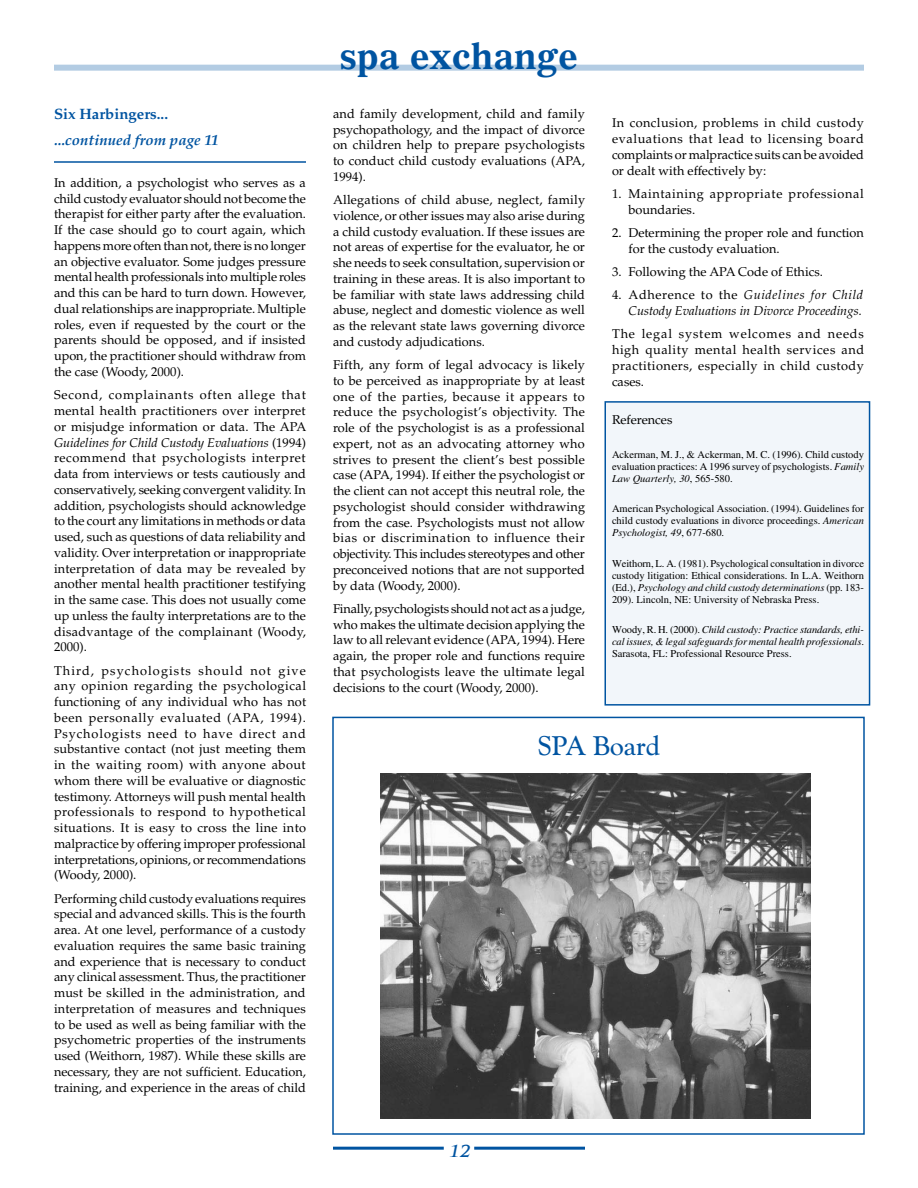
<style>
.page{position:relative;width:918px;height:1188px;background:#fff}
.page>*{position:absolute;margin:0;border:0;box-sizing:border-box;transform-origin:0 0}
.t1{font:700 36px "Gazette LH";color:#0054a1}
.t2{font:27px "Goudy Catalogue BT";color:#0054a1}
.t3{font:18px "Gazette Italic SWFTE";color:#0054a1}
.t4{font:italic 700 15px "Palatino";color:#0054a1}
.t5{font:700 15px "Palatino";color:#0054a1}
.t6{font:12.75px/15.8px "Palatino";color:#000;text-align:justify}
.t7{font:italic 12.75px/15.8px "Palatino";color:#000;text-align:right}
.t8{font:12.75px/15.8px "Palatino";letter-spacing:.045em;color:#000}
.t9{font:10.5px/12px "Times";color:#000;text-align:justify}
.t10{font:italic 10.5px/12px "Times";letter-spacing:-.01em;color:#000;text-align:justify}
.s1{font-style:italic}
.s2{font-style:normal}
</style>
<div class="page">
<div style="left:54px;top:65px;width:810px;height:6px;background:#b3cce3"></div>
<hr style="left:333px;top:1147px;width:111px;height:3px;background:#0054a1">
<hr style="left:474px;top:1147px;width:111px;height:3px;background:#0054a1">
<div style="left:605px;top:402px;width:265px;height:303px;background:#f2f6fa"></div>
<div style="left:604px;top:401px;width:266px;height:305px;border:2px solid #0054a1"></div>
<hr style="left:54px;top:161px;width:252px;height:2px;background:#0054a1">
<img style="left:380px;top:773px;width:431px;height:346px">
<p class="t5" style="left:54px;top:105px;width:116px">Six Harbingers...</p>
<p class="t4" style="left:54px;top:131px;width:166px">...continued from page 11</p>
<p class="t6" style="left:54px;top:175px;width:254px">In addition, a psychologist who serves as a child custody evaluator should not become the therapist for either party after the evaluation.<br>If the case should go to court again, which happens more often than not, there is no longer an objective evaluator. Some judges pressure mental health professionals into multiple roles and this can be hard to turn down. However, dual relationships are inappropriate. Multiple roles, even if requested by the court or the parents should be opposed, and if insisted upon, the practitioner should withdraw from the case (Woody, 2000).</p>
<p class="t6" style="left:54px;top:387px;width:254px">Second, complainants often allege that mental health practitioners over interpret or misjudge information or data. The APA <span class="s1">Guidelines for Child Custody Evaluations</span> (1994) recommend that psychologists interpret data from interviews or tests cautiously and conservatively, seeking convergent validity. In addition, psychologists should acknowledge to the court any limitations in methods or data used, such as questions of data reliability and validity. Over interpretation or inappropriate interpretation of data may be revealed by another mental health practitioner testifying in the same case. This does not usually come up unless the faulty interpretations are to the disadvantage of the complainant (Woody, 2000).</p>
<p class="t6" style="left:54px;top:663px;width:254px">Third, psychologists should not give any opinion regarding the psychological functioning of any individual who has not been personally evaluated (APA, 1994).<br>Psychologists need to have direct and substantive contact (not just meeting them in the waiting room) with anyone about whom there will be evaluative or diagnostic testimony. Attorneys will push mental health professionals to respond to hypothetical situations. It is easy to cross the line into malpractice by offering improper professional interpretations, opinions, or recommendations (Woody, 2000).</p>
<p class="t6" style="left:54px;top:891px;width:254px">Performing child custody evaluations requires special and advanced skills. This is the fourth area. At one level, performance of a custody evaluation requires the same basic training and experience that is necessary to conduct any clinical assessment. Thus, the practitioner must be skilled in the administration, and interpretation of measures and techniques to be used as well as being familiar with the psychometric properties of the instruments used (Weithorn, 1987). While these skills are necessary, they are not sufficient. Education, training, and experience in the areas of child</p>
<h1 class="t1" style="left:340px;top:34px;width:240px">spa exchange</h1>
<p class="t6" style="left:333px;top:106px;width:254px">and family development, child and family psychopathology, and the impact of divorce on children help to prepare psychologists to conduct child custody evaluations (APA, 1994).</p>
<p class="t6" style="left:333px;top:192px;width:254px">Allegations of child abuse, neglect, family violence, or other issues may also arise during a child custody evaluation. If these issues are not areas of expertise for the evaluator, he or she needs to seek consultation, supervision or training in these areas. It is also important to be familiar with state laws addressing child abuse, neglect and domestic violence as well as the relevant state laws governing divorce and custody adjudications.</p>
<p class="t6" style="left:333px;top:357px;width:254px">Fifth, any form of legal advocacy is likely to be perceived as inappropriate by at least one of the parties, because it appears to reduce the psychologist’s objectivity. The role of the psychologist is as a professional expert, not as an advocating attorney who strives to present the client’s best possible case (APA, 1994). If either the psychologist or the client can not accept this neutral role, the psychologist should consider withdrawing from the case. Psychologists must not allow bias or discrimination to influence their objectivity. This includes stereotypes and other preconceived notions that are not supported by data (Woody, 2000).</p>
<p class="t6" style="left:333px;top:601px;width:254px">Finally, psychologists should not act as a judge, who makes the ultimate decision applying the law to all relevant evidence (APA, 1994). Here again, the proper role and functions require that psychologists leave the ultimate legal decisions to the court (Woody, 2000).</p>
<p class="t6" style="left:612px;top:115px;width:253px">In conclusion, problems in child custody evaluations that lead to licensing board complaints or malpractice suits can be avoided or dealt with effectively by:</p>
<p class="t8" style="left:628px;top:186px;width:237px;text-indent:-16px">1. Maintaining appropriate professional boundaries.</p>
<p class="t6" style="left:628px;top:225px;width:237px;text-indent:-16px">2. Determining the proper role and function for the custody evaluation.</p>
<p class="t6" style="left:612px;top:264px;width:213px">3. Following the APA Code of Ethics.</p>
<p class="t7" style="left:612px;top:287px;width:253px"><span class="s2">4. Adherence to the</span> Guidelines for Child<br>Custody Evaluations in Divorce Proceedings.</p>
<p class="t6" style="left:612px;top:326px;width:254px">The legal system welcomes and needs high quality mental health services and practitioners, especially in child custody cases.</p>
<p class="t6" style="left:612px;top:412px;width:62px">References</p>
<p class="t9" style="left:612px;top:448px;width:254px">Ackerman, M. J., &amp; Ackerman, M. C. (1996). Child custody evaluation practices: A 1996 survey of psychologists. <span class="s1">Family Law Quarterly, 30</span>, 565-580.</p>
<p class="t9" style="left:612px;top:503px;width:254px">American Psychological Association. (1994). Guidelines for child custody evaluations in divorce proceedings. <span class="s1">American Psychologist, 49</span>, 677-680.</p>
<p class="t9" style="left:612px;top:557px;width:254px">Weithorn, L. A. (1981). Psychological consultation in divorce custody litigation: Ethical considerations. In L.A. Weithorn (Ed.), <span class="s1">Psychology and child custody determinations</span> (pp. 183- 209). Lincoln, NE: University of Nebraska Press.</p>
<p class="t10" style="left:612px;top:624px;width:254px"><span class="s2">Woody, R. H. (2000).</span> Child custody: Practice standards, ethi&shy;cal issues, &amp; legal safeguards for mental health professionals<span class="s2">.<br>Sarasota, FL: Professional Resource Press.</span></p>
<h2 class="t2" style="left:537px;top:729px;width:124px">SPA Board</h2>
<h3 class="t3" style="left:448px;top:1140px;width:23px">12</h3>
</div>
